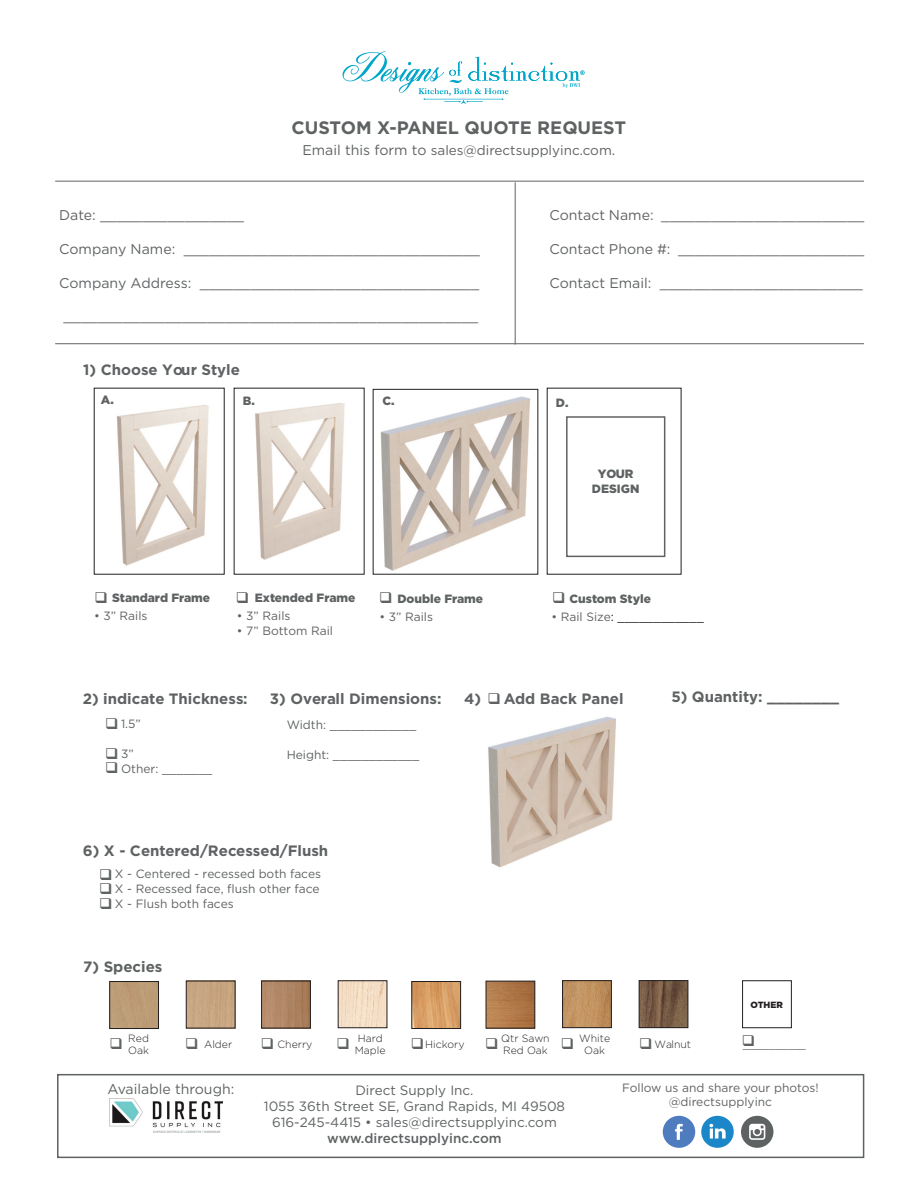
<style>
.page{position:relative;width:918px;height:1188px;background:#fff}
.page>*{position:absolute;margin:0;border:0;box-sizing:border-box;transform-origin:0 0}
.t1{font:700 18px "Gotham";color:#5f6263}
.t2{font:700 15px "Gotham";color:#5f6263}
.t3{font:14.1px "Gotham";color:#5f6263}
.t4{font:13.5px "Gotham";color:#5f6263}
.t5{font:500 13.5px "Gotham";color:#5f6263}
.t6{font:12px/15px "Gotham";color:#5f6263}
.t7{font:900 12px/15px "Gotham";color:#5f6263;text-align:center}
.t8{font:12px "Gotham";color:#231f20}
.t9{font:300 10.5px/12px "Gotham";color:#231f20}
.t10{font:900 9px "Gotham";color:#231f20}
.s1{font-size:14.1px}
.s2{color:#5f6263}
</style>
<div class="page">
<svg style="left:342px;top:51px;width:243px;height:53px"></svg>
<div style="left:57px;top:1074px;width:807px;height:84px;border:2px solid #5f6263"></div>
<hr style="left:55px;top:343px;width:809px;height:1px;background:#5f6263">
<hr style="left:515px;top:182px;width:1px;height:163px;background:#5f6263">
<hr style="left:55px;top:181px;width:809px;height:1px;background:#5f6263">
<img style="left:93px;top:400px;width:1px;height:172px">
<svg style="left:94px;top:388px;width:587px;height:187px"></svg>
<img style="left:488px;top:716px;width:128px;height:152px">
<div style="left:111px;top:983px;width:46px;height:44px;background:#bc9c76"></div>
<div style="left:109px;top:981px;width:50px;height:48px;border:1px solid #231f20"></div>
<img style="left:186px;top:980px;width:49px;height:49px">
<img style="left:262px;top:980px;width:48px;height:49px">
<div style="left:261px;top:981px;width:50px;height:47px;border:1px solid #231f20"></div>
<img style="left:488px;top:983px;width:45px;height:44px">
<div style="left:486px;top:981px;width:49px;height:48px;border:1px solid #231f20"></div>
<img style="left:564px;top:982px;width:46px;height:44px">
<div style="left:562px;top:980px;width:50px;height:48px;border:1px solid #231f20"></div>
<img style="left:641px;top:982px;width:45px;height:44px">
<div style="left:639px;top:980px;width:49px;height:48px;border:1px solid #231f20"></div>
<img style="left:340px;top:982px;width:45px;height:44px">
<div style="left:338px;top:980px;width:49px;height:48px;border:1px solid #231f20"></div>
<img style="left:413px;top:983px;width:46px;height:44px">
<div style="left:411px;top:981px;width:50px;height:48px;border:1px solid #231f20"></div>
<div style="left:742px;top:980px;width:50px;height:48px;border:1px solid #231f20"></div>
<div style="left:663px;top:1116px;width:32px;height:32px;background:#4e7cbf;border-radius:50%"></div>
<svg style="left:675px;top:1124px;width:8px;height:16px"></svg>
<div style="left:701px;top:1116px;width:33px;height:32px;background:#1c87c8;border-radius:50%"></div>
<svg style="left:709px;top:1124px;width:17px;height:15px"></svg>
<div style="left:741px;top:1116px;width:32px;height:32px;background:#5f6263;border-radius:50%"></div>
<svg style="left:749px;top:1124px;width:16px;height:16px"></svg>
<img style="left:109px;top:1098px;width:114px;height:34px">
<p class="t1" style="left:291px;top:116px;width:336px">CUSTOM X-PANEL QUOTE REQUEST</p>
<p class="t4" style="left:302px;top:142px;width:314px"><span class="s1">Email this form to</span> sales@directsupplyinc.com<span class="s1">.</span></p>
<p class="t3" style="left:59px;top:206px;width:186px">Date: _________________</p>
<p class="t3" style="left:59px;top:240px;width:422px">Company Name: ___________________________________</p>
<p class="t3" style="left:59px;top:273px;width:421px">Company Address: _________________________________</p>
<p class="t3" style="left:64px;top:307px;width:416px">_________________________________________________</p>
<p class="t2" style="left:83px;top:360px;width:158px">1) Choose Your Style</p>
<p class="t3" style="left:549px;top:206px;width:316px">Contact Name: ________________________</p>
<p class="t3" style="left:549px;top:240px;width:316px">Contact Phone #: ______________________</p>
<p class="t3" style="left:549px;top:273px;width:315px">Contact Email: ________________________</p>
<p class="t7" style="left:101px;top:392px;width:14px">A.</p>
<p class="t7" style="left:243px;top:393px;width:13px">B.</p>
<p class="t7" style="left:382px;top:393px;width:14px">C.</p>
<p class="t7" style="left:556px;top:395px;width:14px">D.</p>
<p class="t7" style="left:592px;top:466px;width:49px">YOUR<br>DESIGN</p>
<p class="t7" style="left:112px;top:590px;width:100px">Standard Frame</p>
<p class="t6" style="left:94px;top:608px;width:55px">• 3” Rails</p>
<p class="t7" style="left:255px;top:590px;width:102px">Extended Frame</p>
<p class="t6" style="left:237px;top:608px;width:55px">• 3” Rails</p>
<p class="t6" style="left:237px;top:623px;width:98px">• 7” Bottom Rail</p>
<p class="t7" style="left:397px;top:591px;width:87px">Double Frame</p>
<p class="t6" style="left:379px;top:609px;width:55px">• 3” Rails</p>
<p class="t7" style="left:570px;top:591px;width:83px">Custom Style</p>
<p class="t8" style="left:552px;top:609px;width:154px"><span class="s2">• Rail Size</span>: ____________</p>
<p class="t2" style="left:83px;top:689px;width:166px">2) indicate Thickness:</p>
<p class="t6" style="left:121px;top:716px;width:21px">1.5”</p>
<p class="t6" style="left:121px;top:746px;width:93px">3”<br>Other: _______</p>
<p class="t2" style="left:270px;top:689px;width:173px">3) Overall Dimensions:</p>
<p class="t2" style="left:464px;top:689px;width:161px">4) Add Back Panel</p>
<p class="t2" style="left:671px;top:687px;width:169px">5) Quantity: ________</p>
<p class="t6" style="left:287px;top:717px;width:131px">Width: ____________</p>
<p class="t6" style="left:287px;top:747px;width:134px">Height: ____________</p>
<p class="t2" style="left:83px;top:840px;width:247px">6) X - Centered/Recessed/Flush</p>
<p class="t6" style="left:115px;top:866px;width:208px">X - Centered - recessed both faces<br>X - Recessed face, flush other face<br>X - Flush both faces</p>
<p class="t2" style="left:83px;top:957px;width:81px">7) Species</p>
<p class="t9" style="left:128px;top:1032px;width:22px">Red<br>Oak</p>
<p class="t9" style="left:204px;top:1038px;width:30px">Alder</p>
<p class="t9" style="left:278px;top:1038px;width:36px">Cherry</p>
<p class="t9" style="left:355px;top:1032px;width:32px">Hard<br>Maple</p>
<p class="t9" style="left:425px;top:1038px;width:41px">Hickory</p>
<p class="t9" style="left:501px;top:1032px;width:50px">Qtr Sawn<br>Red Oak</p>
<p class="t9" style="left:579px;top:1032px;width:32px;text-align:center">White<br>Oak</p>
<p class="t9" style="left:655px;top:1038px;width:38px">Walnut</p>
<p class="t10" style="left:750px;top:999px;width:34px">OTHER</p>
<p class="t9" style="left:743px;top:1038px;width:65px">__________</p>
<p class="t3" style="left:107px;top:1080px;width:128px">Available through:</p>
<p class="t4" style="left:355px;top:1081px;width:120px">Direct Supply Inc.</p>
<p class="t4" style="left:264px;top:1097px;width:303px">1055 36th Street SE, Grand Rapids, MI 49508</p>
<p class="t4" style="left:272px;top:1114px;width:286px">616-245-4415 • sales@directsupplyinc.com</p>
<p class="t5" style="left:327px;top:1130px;width:176px">www.directsupplyinc.com</p>
<p class="t6" style="left:622px;top:1080px;width:198px">Follow us and share your photos!</p>
<p class="t6" style="left:669px;top:1094px;width:105px">@directsupplyinc</p>
</div>
